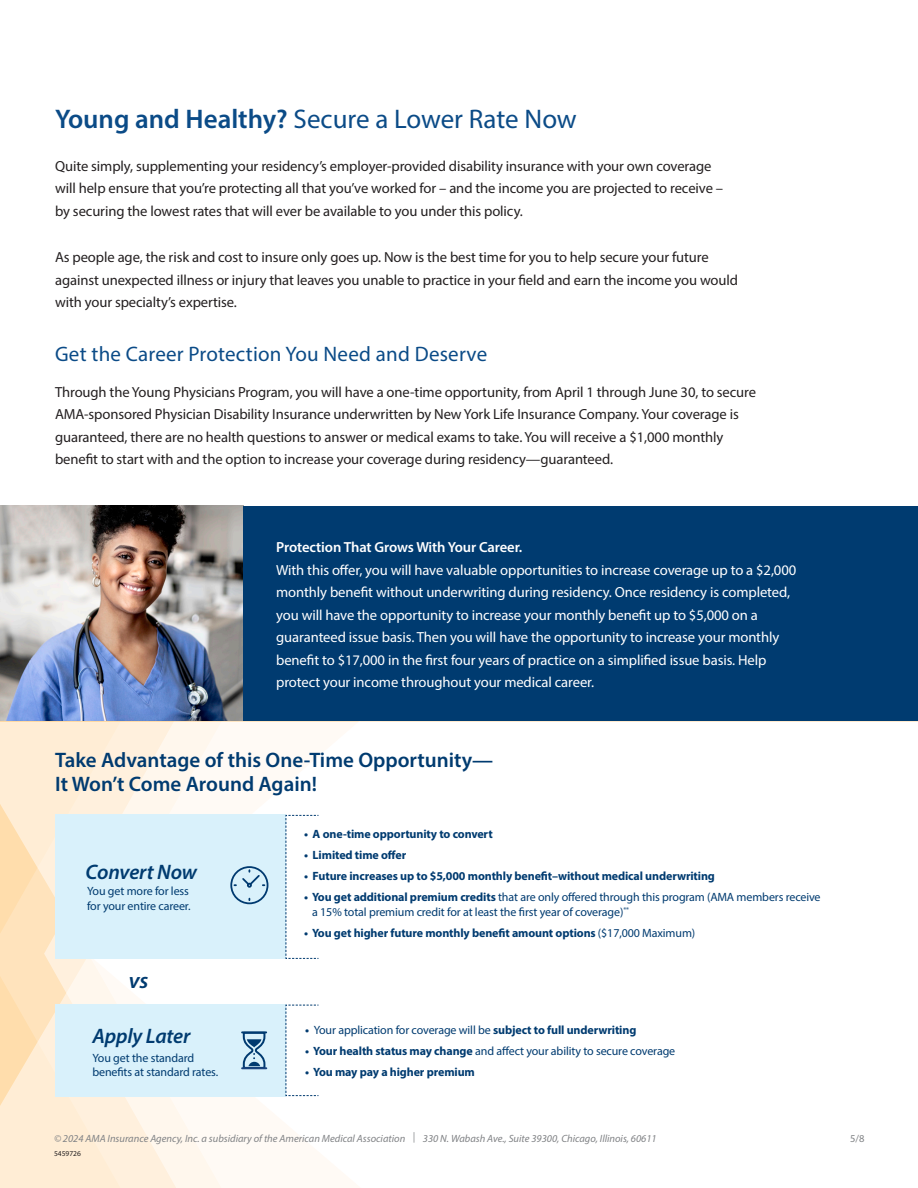
<style>
.page{position:relative;width:918px;height:1188px;background:#fff}
.page>*{position:absolute;margin:0;border:0;box-sizing:border-box;transform-origin:0 0}
.t1{font:27px "Myriad Pro";color:#0b4b87}
.t2{font:italic 600 22.5px "Myriad Pro";color:#003b70}
.t3{font:600 21px/24px "Myriad Pro";color:#003b70}
.t4{font:21px "Myriad Pro";letter-spacing:.01em;color:#0b4b87}
.t5{font:italic 600 21px "Myriad Pro";letter-spacing:-.01em;color:#003b70}
.t6{font:14.7px/22.5px "Myriad Pro";letter-spacing:-.005em;color:#231f20}
.t7{font:14.7px/22.5px "Myriad Pro";letter-spacing:-.005em;color:#fff}
.t8{font:12px/14.4px "Myriad Pro";letter-spacing:-.01em;color:#003b70}
.t9{font:700 12px "Myriad Pro";letter-spacing:-.01em;color:#003b70}
.t10{font:italic 10.5px "Myriad Pro";color:#808285}
.t11{font:10.5px "Myriad Pro";color:#808285}
.t12{font:7.5px "Myriad Pro";color:#231f20}
.s1{font-weight:600}
.s2{font-weight:700}
.s3{font-weight:400}
</style>
<div class="page">
<img style="left:0;top:506px;width:244px;height:216px">
<div style="left:244px;top:506px;width:674px;height:216px;background:#003b70"></div>
<svg style="left:0;top:722px;width:44px;height:466px;background:#ffe6c5"></svg>
<svg style="left:44px;top:722px;width:45px;height:466px;background:#feecd4"></svg>
<svg style="left:89px;top:722px;width:230px;height:466px;fill:#fffaf5"></svg>
<div style="left:55px;top:815px;width:231px;height:144px;background:#d9f1fb"></div>
<div style="left:55px;top:1004px;width:231px;height:92px;background:#d9f1fb"></div>
<svg style="left:285px;top:815px;width:34px;height:144px"></svg>
<svg style="left:285px;top:1004px;width:34px;height:92px"></svg>
<div style="left:230px;top:866px;width:38px;height:38px;border:2px solid #003a70;border-radius:50%"></div>
<svg style="left:234px;top:870px;width:30px;height:18px"></svg>
<svg style="left:242px;top:1031px;width:24px;height:39px"></svg>
<p class="t1" style="left:55px;top:103px;width:523px"><span class="s1">Young and Healthy?</span> Secure a Lower Rate Now</p>
<p class="t6" style="left:55px;top:154px;width:670px">Quite simply, supplementing your residency’s employer-provided disability insurance with your own coverage will help ensure that you’re protecting all that you’ve worked for – and the income you are projected to receive – by securing the lowest rates that will ever be available to you under this policy.</p>
<p class="t6" style="left:55px;top:246px;width:685px">As people age, the risk and cost to insure only goes up. Now is the best time for you to help secure your future against unexpected illness or injury that leaves you unable to practice in your field and earn the income you would with your specialty’s expertise.</p>
<p class="t4" style="left:55px;top:341px;width:434px">Get the Career Protection You Need and Deserve</p>
<p class="t6" style="left:55px;top:381px;width:703px">Through the Young Physicians Program, you will have a one-time opportunity, from April 1 through June 30, to secure AMA-sponsored Physician Disability Insurance underwritten by New York Life Insurance Company. Your coverage is guaranteed, there are no health questions to answer or medical exams to take. You will receive a $1,000 monthly benefit to start with and the option to increase your coverage during residency—guaranteed.</p>
<p class="t7" style="left:276px;top:536px;width:522px"><span class="s1">Protection That Grows With Your Career.<br></span>With this offer, you will have valuable opportunities to increase coverage up to a $2,000 monthly benefit without underwriting during residency. Once residency is completed, you will have the opportunity to increase your monthly benefit up to $5,000 on a guaranteed issue basis. Then you will have the opportunity to increase your monthly benefit to $17,000 in the first four years of practice on a simplified issue basis. Help protect your income throughout your medical career.</p>
<p class="t3" style="left:55px;top:748px;width:440px">Take Advantage of this One-Time Opportunity—<br>It Won’t Come Around Again!</p>
<p class="t9" style="left:304px;top:826px;width:190px">• A one-time opportunity to convert</p>
<p class="t9" style="left:304px;top:847px;width:104px">• Limited time offer</p>
<p class="t9" style="left:304px;top:868px;width:412px">• Future increases up to $5,000 monthly benefit–without medical underwriting</p>
<p class="t8" style="left:312px;top:890px;width:510px;text-indent:-8px"><span class="s2">• You get additional premium credits</span> that are only offered through this program (AMA members receive a 15% total premium credit for at least the first year of coverage)<sup>**</sup></p>
<p class="t9" style="left:304px;top:925px;width:393px">• You get higher future monthly benefit amount options <span class="s3">($17,000 Maximum)</span></p>
<p class="t5" style="left:86px;top:859px;width:113px">Convert Now</p>
<p class="t8" style="left:87px;top:884px;width:105px">You get more for less for your entire career.</p>
<p class="t2" style="left:129px;top:966px;width:21px">vs</p>
<p class="t5" style="left:92px;top:1023px;width:99px">Apply Later</p>
<p class="t8" style="left:92px;top:1050px;width:127px">You get the standard benefits at standard rates.</p>
<p class="t8" style="left:305px;top:1023px;width:333px"><span class="s2">•</span> Your application for coverage will be <span class="s2">subject to full underwriting</span></p>
<p class="t8" style="left:305px;top:1044px;width:372px"><span class="s2">• Your health status may change</span> and affect your ability to secure coverage</p>
<p class="t9" style="left:305px;top:1064px;width:171px">• You may pay a higher premium</p>
<p class="t10" style="left:54px;top:1132px;width:604px">© 2024 AMA Insurance Agency, Inc. a subsidiary of the American Medical Association | 330 N. Wabash Ave., Suite 39300, Chicago, Illinois, 60611</p>
<p class="t11" style="left:850px;top:1132px;width:16px">5/8</p>
<p class="t12" style="left:54px;top:1149px;width:28px">5459726</p>
</div>
